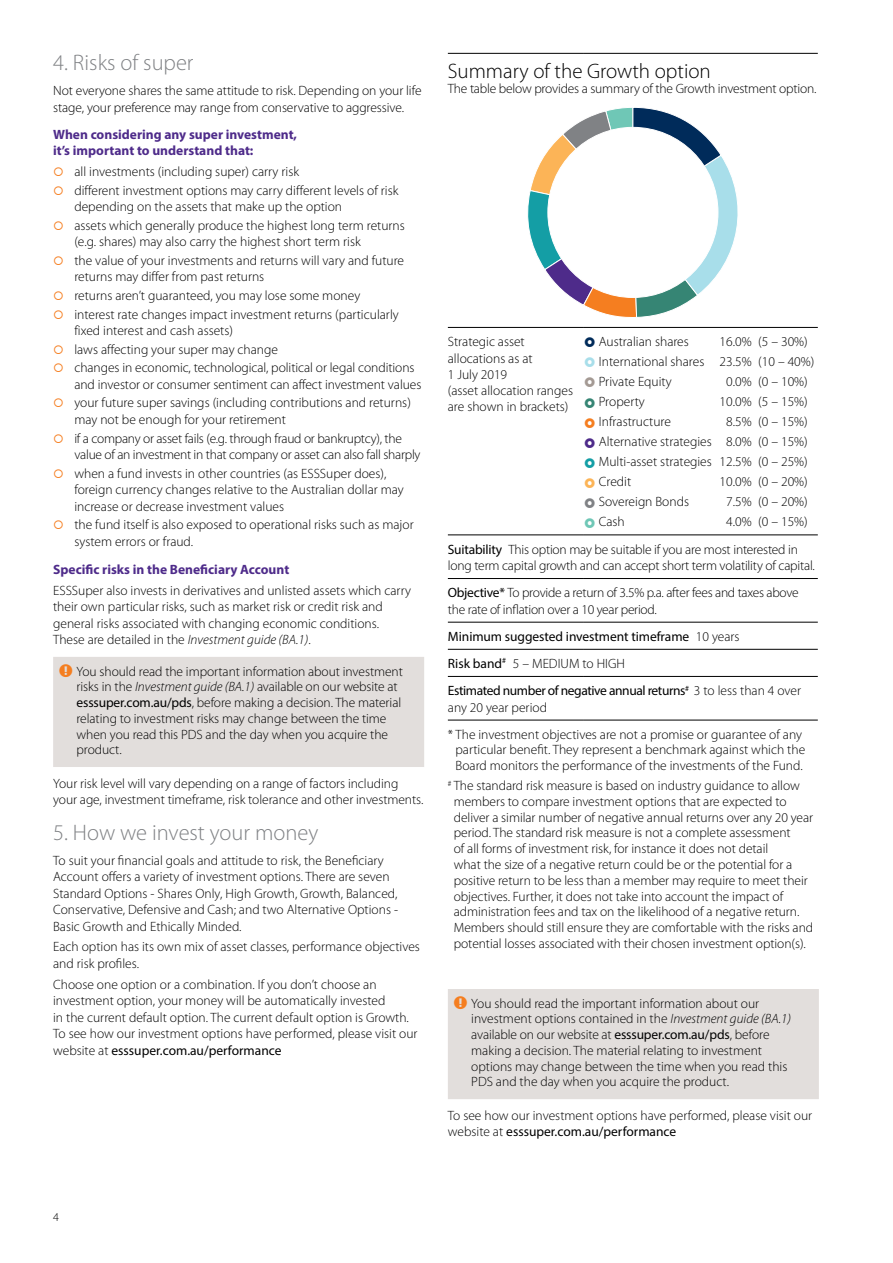
<style>
.page{position:relative;width:893px;height:1263px;background:#fff}
.page>*{position:absolute;margin:0;border:0;box-sizing:border-box;transform-origin:0 0}
.t1{font:300 22.5px "Myriad Pro";color:#808285}
.t2{font:300 21px "Myriad Pro";color:#000}
.t3{font:300 13.5px/15.8px "Myriad Pro";color:#000}
.t4{font:300 13.5px/18.6px "Myriad Pro";letter-spacing:-.02em;color:#000}
.t5{font:13.5px/27.2px "Myriad Pro";letter-spacing:-.025em;color:#000}
.t6{font:700 13.5px/16.5px "Myriad Pro";color:#4e2b8a}
.t7{font:300 12px "Myriad Pro";color:#000}
.s1{font-style:italic}
.s2{font-weight:400}
.s3{font-weight:300}
</style>
<div class="page">
<hr style="left:448px;top:53px;width:136px;height:1px;background:#000">
<hr style="left:584px;top:53px;width:234px;height:1px;background:#000">
<hr style="left:448px;top:535px;width:136px;height:1px;background:#000">
<hr style="left:584px;top:535px;width:234px;height:1px;background:#000">
<hr style="left:448px;top:578px;width:136px;height:1px;background:#000">
<hr style="left:584px;top:578px;width:234px;height:1px;background:#000">
<hr style="left:448px;top:327px;width:136px;height:1px;background:#000">
<hr style="left:584px;top:327px;width:234px;height:1px;background:#000">
<hr style="left:448px;top:676px;width:136px;height:1px;background:#000">
<hr style="left:584px;top:676px;width:234px;height:1px;background:#000">
<hr style="left:448px;top:720px;width:136px;height:1px;background:#000">
<hr style="left:584px;top:720px;width:234px;height:1px;background:#000">
<hr style="left:448px;top:622px;width:136px;height:1px;background:#000">
<hr style="left:584px;top:622px;width:234px;height:1px;background:#000">
<hr style="left:448px;top:649px;width:136px;height:1px;background:#000">
<hr style="left:584px;top:649px;width:234px;height:1px;background:#000">
<svg style="left:527px;top:107px;width:211px;height:211px"></svg>
<div style="left:548px;top:127px;width:170px;height:170px;background:#fff;border-radius:50%"></div>
<div style="left:53px;top:657px;width:371px;height:110px;background:#e2dedc"></div>
<div style="left:448px;top:989px;width:371px;height:110px;background:#e2dedc"></div>
<h1 class="t1" style="left:53px;top:50px;width:142px">4. Risks of super</h1>
<p class="t3" style="left:53px;top:83px;width:370px;line-height:16.5px">Not everyone shares the same attitude to risk. Depending on your life stage, your preference may range from conservative to aggressive.</p>
<p class="t6" style="left:53px;top:125px;width:245px">When considering any super investment, it’s important to understand that:</p>
<p class="t3" style="left:74px;top:162px;width:326px;line-height:18.6px">all investments (including super) carry risk<br>different investment options may carry different levels of risk</p>
<p class="t3" style="left:74px;top:197px;width:332px;line-height:18.6px">depending on the assets that make up the option<br>assets which generally produce the highest long term returns</p>
<p class="t3" style="left:74px;top:233px;width:331px;line-height:18.6px">(e.g. shares) may also carry the highest short term risk<br>the value of your investments and returns will vary and future</p>
<p class="t3" style="left:74px;top:268px;width:326px;line-height:18.6px">returns may differ from past returns<br>returns aren’t guaranteed, you may lose some money interest rate changes impact investment returns (particularly</p>
<p class="t3" style="left:74px;top:321px;width:342px;line-height:18.6px">fixed interest and cash assets)<br>laws affecting your super may change<br>changes in economic, technological, political or legal conditions</p>
<p class="t3" style="left:74px;top:375px;width:348px;line-height:18.6px">and investor or consumer sentiment can affect investment values your future super savings (including contributions and returns)</p>
<p class="t4" style="left:74px;top:410px;width:329px">may not be enough for your retirement<br>if a company or asset fails (e.g. through fraud or bankruptcy), the</p>
<p class="t4" style="left:74px;top:445px;width:348px">value of an investment in that company or asset can also fall sharply when a fund invests in other countries (as ESSSuper does),</p>
<p class="t3" style="left:74px;top:482px;width:331px;line-height:16.5px">foreign currency changes relative to the Australian dollar may increase or decrease investment values</p>
<p class="t3" style="left:74px;top:517px;width:341px;line-height:16.5px">the fund itself is also exposed to operational risks such as major system errors or fraud.</p>
<p class="t6" style="left:53px;top:561px;width:238px">Specific risks in the Beneficiary Account</p>
<p class="t3" style="left:53px;top:582px;width:359px;line-height:16.5px">ESSSuper also invests in derivatives and unlisted assets which carry their own particular risks, such as market risk or credit risk and general risks associated with changing economic conditions.<br>These are detailed in the <span class="s1">Investment guide (BA.1)</span>.</p>
<p class="t3" style="left:77px;top:663px;width:328px">You should read the important information about investment risks in the <span class="s1">Investment guide (BA.1)</span> available on our website at <span class="s2">esssuper.com.au/pds</span>, before making a decision. The material relating to investment risks may change between the time when you read this PDS and the day when you acquire the product.</p>
<p class="t3" style="left:53px;top:775px;width:372px;line-height:16.5px">Your risk level will vary depending on a range of factors including your age, investment timeframe, risk tolerance and other investments.</p>
<h1 class="t1" style="left:53px;top:820px;width:267px">5. How we invest your money</h1>
<p class="t3" style="left:53px;top:852px;width:346px;line-height:16.5px">To suit your financial goals and attitude to risk, the Beneficiary Account offers a variety of investment options. There are seven Standard Options - Shares Only, High Growth, Growth, Balanced, Conservative, Defensive and Cash; and two Alternative Options - Basic Growth and Ethically Minded.</p>
<p class="t3" style="left:53px;top:939px;width:368px;line-height:16.5px">Each option has its own mix of asset classes, performance objectives and risk profiles.</p>
<p class="t3" style="left:53px;top:976px;width:366px;line-height:16.5px">Choose one option or a combination. If you don’t choose an investment option, your money will be automatically invested<br>in the current default option. The current default option is Growth.<br>To see how our investment options have performed, please visit our website at <span class="s2">esssuper.com.au/performance</span></p>
<h2 class="t2" style="left:448px;top:59px;width:265px">Summary of the Growth option</h2>
<p class="t3" style="left:448px;top:81px;width:370px">The table below provides a summary of the Growth investment option.</p>
<p class="t3" style="left:448px;top:334px;width:127px;line-height:16.2px">Strategic asset allocations as at<br>1 July 2019<br>(asset allocation ranges are shown in brackets)</p>
<p class="t3" style="left:599px;top:334px;width:92px">Australian shares</p>
<p class="t3" style="left:599px;top:332px;width:217px;line-height:20px;text-indent:121px">16.0% (5 – 30%)<br>International shares 23.5% (10 – 40%)<br>Private Equity</p>
<p class="t3" style="left:726px;top:374px;width:83px">0.0% (0 – 10%)</p>
<p class="t3" style="left:599px;top:394px;width:48px">Property</p>
<p class="t3" style="left:720px;top:394px;width:90px">10.0% (5 – 15%)</p>
<p class="t3" style="left:599px;top:414px;width:74px">Infrastructure</p>
<p class="t3" style="left:599px;top:412px;width:210px;line-height:20px;text-align:justify;text-indent:127px">8.5% (0 – 15%)<br>Alternative strategies 8.0% (0 – 15%)<br>Multi-asset strategies 12.5% (0 – 25%)<br>Credit</p>
<p class="t3" style="left:720px;top:474px;width:90px">10.0% (0 – 20%)</p>
<p class="t3" style="left:599px;top:494px;width:92px">Sovereign Bonds</p>
<p class="t3" style="left:726px;top:494px;width:83px">7.5% (0 – 20%)</p>
<p class="t3" style="left:599px;top:514px;width:28px">Cash</p>
<p class="t3" style="left:448px;top:509px;width:361px;line-height:27.2px;text-indent:278px">4.0% (0 – 15%)<br><span class="s2">Suitability</span> This option may be suitable if you are most interested in</p>
<p class="t3" style="left:448px;top:552px;width:369px;line-height:27.2px">long term capital growth and can accept short term volatility of capital.<br><span class="s2">Objective*</span> To provide a return of 3.5% p.a. after fees and taxes above</p>
<p class="t5" style="left:448px;top:595px;width:355px"><span class="s3">the rate of inflation over a 10 year period.<br></span>Minimum suggested investment timeframe <span class="s3">10 years<br></span>Risk band<sup>#</sup> <span class="s3">5 – MEDIUM to HIGH<br></span>Estimated number of negative annual returns<sup>#</sup> <span class="s3">3 to less than 4 over</span></p>
<p class="t3" style="left:448px;top:694px;width:356px;line-height:27.2px">any 20 year period<br>* The investment objectives are not a promise or guarantee of any</p>
<p class="t3" style="left:455px;top:742px;width:351px">particular benefit. They represent a benchmark against which the<br>Board monitors the performance of the investments of the Fund.</p>
<p class="t3" style="left:454px;top:778px;width:361px;text-indent:-6px"><sup>#</sup> The standard risk measure is based on industry guidance to allow members to compare investment options that are expected to deliver a similar number of negative annual returns over any 20 year period. The standard risk measure is not a complete assessment<br>of all forms of investment risk, for instance it does not detail<br>what the size of a negative return could be or the potential for a positive return to be less than a member may require to meet their objectives. Further, it does not take into account the impact of administration fees and tax on the likelihood of a negative return.<br>Members should still ensure they are comfortable with the risks and potential losses associated with their chosen investment option(s).</p>
<p class="t3" style="left:471px;top:995px;width:321px">You should read the important information about our investment options contained in the <span class="s1">Investment guide (BA.1) </span>available on our website at <span class="s2">esssuper.com.au/pds</span>, before making a decision. The material relating to investment options may change between the time when you read this PDS and the day when you acquire the product.</p>
<p class="t3" style="left:448px;top:1107px;width:366px;line-height:16.5px">To see how our investment options have performed, please visit our website at <span class="s2">esssuper.com.au/performance</span></p>
<p class="t7" style="left:53px;top:1210px;width:7px">4</p>
</div>
